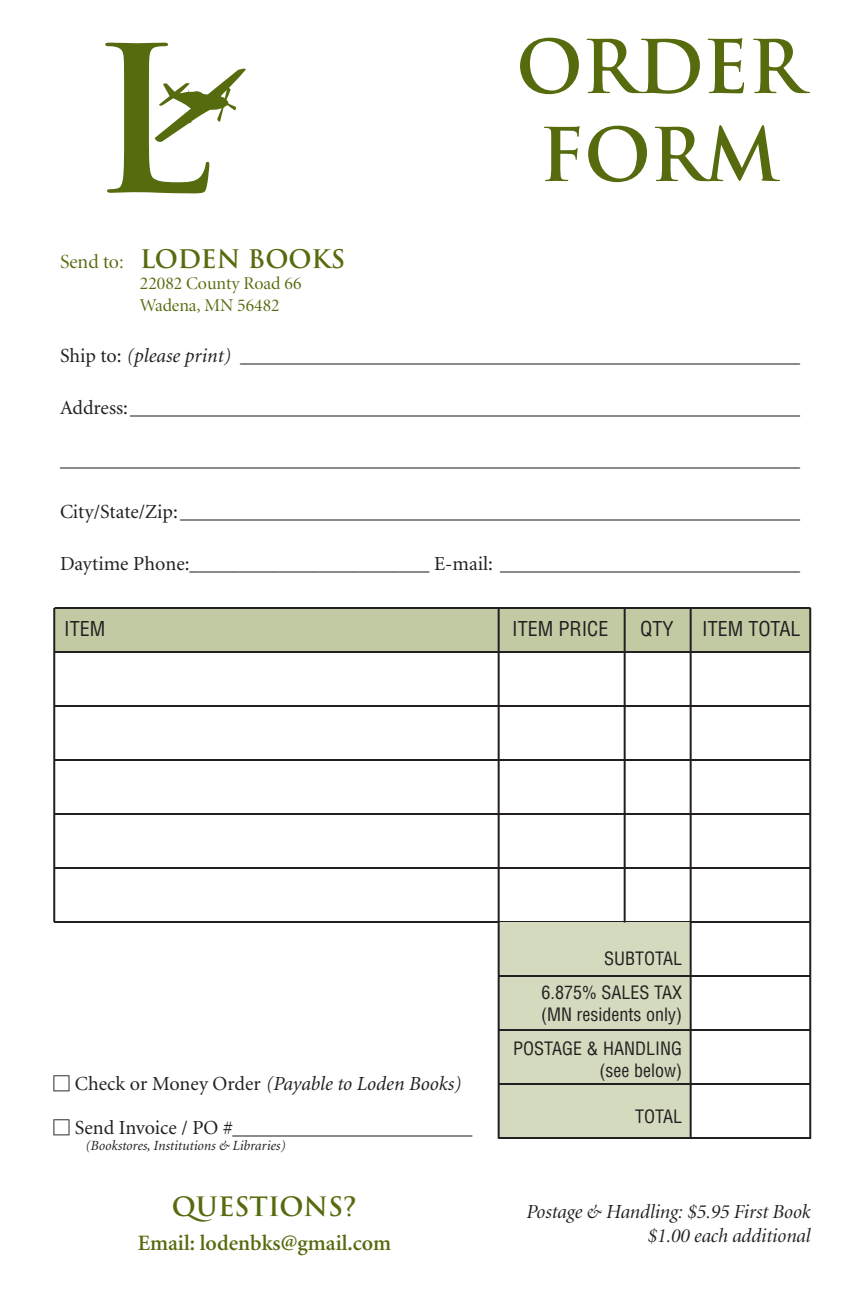
<style>
.page{position:relative;width:864px;height:1296px;background:#fff}
.page>*{position:absolute;margin:0;border:0;box-sizing:border-box;transform-origin:0 0}
.t1{font:700 72px/88px "Trajan";color:#556b0e;text-align:center}
.t2{font:700 26px "Trajan";color:#556b0e}
.t3{font:700 25px "Trajan";letter-spacing:-.005em;color:#556b0e}
.t4{font:600 22px "Minion";color:#556b0e}
.t5{font:20px "Minion";color:#231f20}
.t6{font:italic 20px/24px "Minion Display";color:#231f20;text-align:right}
.t7{font:italic 20px "Minion";color:#231f20}
.t8{font:condensed 20px "Helvetica";color:#231f20}
.t9{font:condensed 18px/34px "Helvetica";color:#231f20;text-align:right}
.t10{font:18px/21.6px "Minion Display";color:#556b0e}
.t11{font:italic 14px "Minion";color:#231f20}
.s1{font-family:"Minion Display";font-weight:400;font-size:20px}
.s2{font-style:italic}
.s3{font-family:"Commercial Pi BT";font-style:normal}
.s4{font-style:normal}
.s5{font-family:"Commercial Pi BT"}
</style>
<div class="page">
<svg style="left:105px;top:43px;width:141px;height:150px"></svg>
<div style="left:54px;top:608px;width:756px;height:44px;background:#c2caa4"></div>
<hr style="left:54px;top:651px;width:756px;height:2px;background:#231f20">
<hr style="left:54px;top:705px;width:756px;height:2px;background:#231f20">
<hr style="left:54px;top:759px;width:756px;height:2px;background:#231f20">
<hr style="left:54px;top:813px;width:756px;height:2px;background:#231f20">
<hr style="left:54px;top:867px;width:756px;height:2px;background:#231f20">
<hr style="left:54px;top:921px;width:756px;height:2px;background:#231f20">
<div style="left:499px;top:922px;width:192px;height:216px;background:#d4dabe"></div>
<hr style="left:498px;top:975px;width:312px;height:2px;background:#231f20">
<hr style="left:498px;top:1029px;width:312px;height:2px;background:#231f20">
<hr style="left:498px;top:1083px;width:312px;height:2px;background:#231f20">
<hr style="left:498px;top:1137px;width:312px;height:2px;background:#231f20">
<hr style="left:498px;top:608px;width:2px;height:530px;background:#231f20">
<hr style="left:624px;top:608px;width:2px;height:314px;background:#231f20">
<hr style="left:690px;top:608px;width:2px;height:530px;background:#231f20">
<hr style="left:809px;top:608px;width:2px;height:531px;background:#231f20">
<hr style="left:53px;top:608px;width:2px;height:314px;background:#231f20">
<hr style="left:54px;top:607px;width:756px;height:2px;background:#231f20">
<h1 class="t1" style="left:516px;top:23px;width:288px">ORDER<br>FORM</h1>
<p class="t3" style="left:60px;top:243px;width:287px"><span class="s1">Send to:</span> LODEN BOOKS</p>
<p class="t10" style="left:140px;top:274px;width:163px">22082 County Road 66<br>Wadena, MN 56482</p>
<p class="t5" style="left:60px;top:346px;width:741px">Ship to: <span class="s2">(please print)</span> ________________________________________________________</p>
<p class="t5" style="left:60px;top:398px;width:741px">Address:___________________________________________________________________</p>
<p class="t5" style="left:60px;top:450px;width:741px">__________________________________________________________________________</p>
<p class="t5" style="left:60px;top:502px;width:741px">City/State/Zip:______________________________________________________________</p>
<p class="t5" style="left:60px;top:554px;width:741px">Daytime Phone:________________________ E-mail: ______________________________</p>
<p class="t8" style="left:64px;top:616px;width:43px">ITEM</p>
<p class="t8" style="left:512px;top:616px;width:98px">ITEM PRICE</p>
<p class="t8" style="left:640px;top:616px;width:35px">QTY</p>
<p class="t8" style="left:702px;top:616px;width:100px">ITEM TOTAL</p>
<p class="t7" style="left:53px;top:1073px;width:410px"><span class="s3">9</span> <span class="s4">Check or Money Order</span> (Payable to Loden Books)</p>
<p class="t5" style="left:53px;top:1117px;width:421px"><span class="s5">9</span> Send Invoice / PO #________________________</p>
<p class="t11" style="left:85px;top:1138px;width:202px">(Bookstores, Institutions &amp; Libraries)</p>
<h2 class="t2" style="left:172px;top:1191px;width:187px">QUESTIONS?</h2>
<p class="t4" style="left:138px;top:1232px;width:255px">Email: lodenbks@gmail.com</p>
<p class="t9" style="left:542px;top:941px;width:142px">SUBTOTAL<br>6.875% SALESTAX</p>
<p class="t9" style="left:513px;top:997px;width:171px">(MN RESIDENTS ONLY)<br>POSTAGE &amp; HANDLI NG</p>
<p class="t9" style="left:600px;top:1053px;width:84px">(SEE BELOW)</p>
<p class="t9" style="left:635px;top:1099px;width:49px">TOTAL</p>
<p class="t6" style="left:526px;top:1200px;width:286px">Postage &amp; Handling: $5.95 First Book $1.00 each additional</p>
</div>
